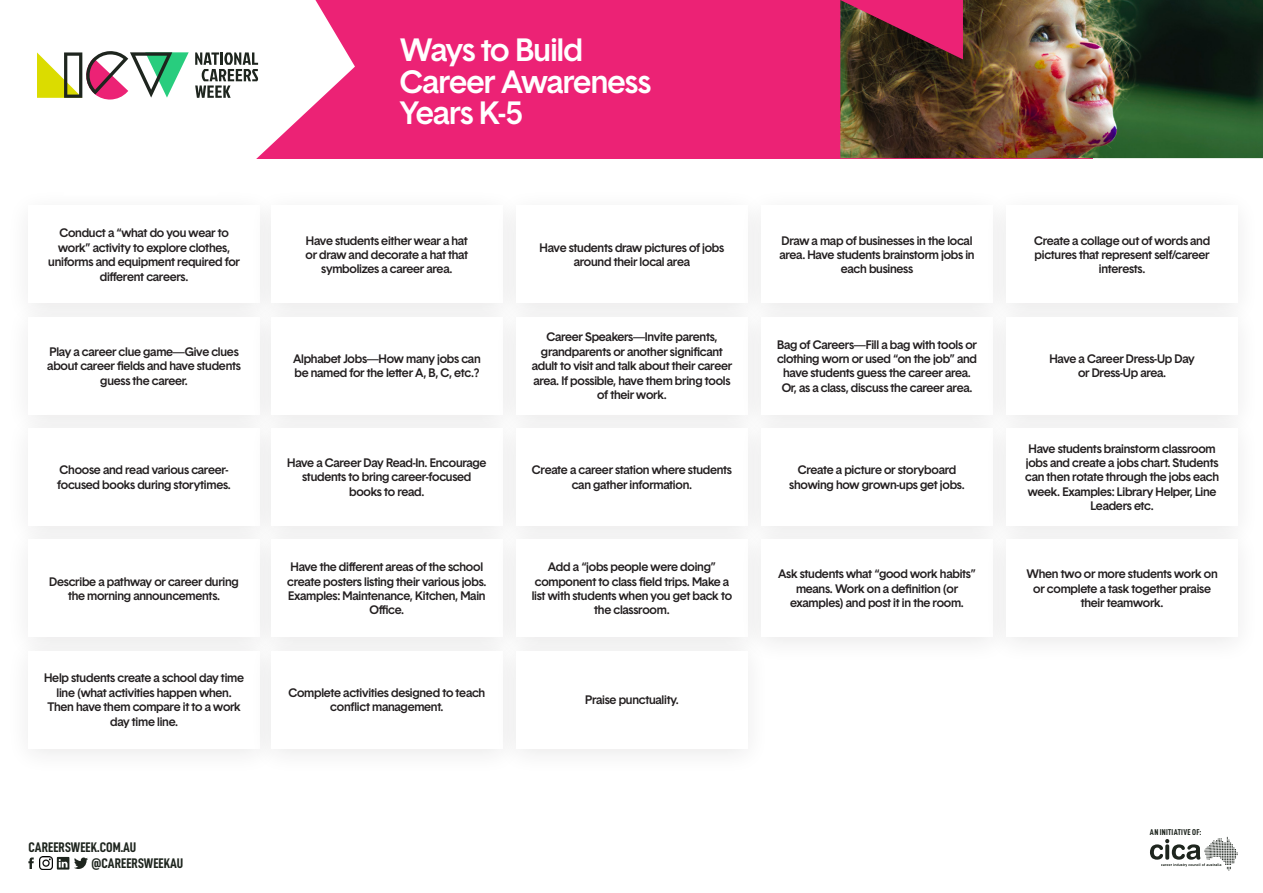
<style>
.page{position:relative;width:1263px;height:893px;background:#fff}
.page>*{position:absolute;margin:0;border:0;box-sizing:border-box;transform-origin:0 0}
.t1{font:500 31.35px/31.3px "Basetica";letter-spacing:-.02em;color:#fff}
.t2{font:13.95px "D DIN Condensed Bold";color:#1e251e}
.t3{font:500 12px/14.4px "Basetica";letter-spacing:-.02em;color:#231f20;text-align:center}
.t4{font:8.4px "D DIN Condensed Bold";letter-spacing:.035em;color:#1e251e}
</style>
<div class="page">
<svg style="left:1150px;top:837px;width:87px;height:33px"></svg>
<div style="left:5px;top:298px;width:278px;height:144px;background:#f6f6f6"></div>
<div style="left:28px;top:317px;width:232px;height:98px;background:#fff"></div>
<div style="left:5px;top:409px;width:278px;height:145px;background:#f8f7f8"></div>
<div style="left:28px;top:428px;width:232px;height:98px;background:#fff"></div>
<div style="left:5px;top:521px;width:278px;height:144px;background:#f7f7f7"></div>
<div style="left:28px;top:539px;width:232px;height:98px;background:#fff"></div>
<div style="left:5px;top:632px;width:278px;height:144px;background:#fafafa"></div>
<div style="left:28px;top:651px;width:232px;height:97px;background:#fff"></div>
<div style="left:248px;top:298px;width:278px;height:144px;background:#f3f3f3"></div>
<div style="left:271px;top:317px;width:231px;height:98px;background:#fff"></div>
<div style="left:248px;top:409px;width:278px;height:145px;background:#f3f3f3"></div>
<div style="left:271px;top:428px;width:231px;height:98px;background:#fff"></div>
<div style="left:248px;top:521px;width:278px;height:144px;background:#f3f3f3"></div>
<div style="left:271px;top:539px;width:231px;height:98px;background:#fff"></div>
<div style="left:248px;top:632px;width:278px;height:144px;background:#f8f8f8"></div>
<div style="left:271px;top:651px;width:231px;height:97px;background:#fff"></div>
<div style="left:493px;top:298px;width:278px;height:144px;background:#f3f3f3"></div>
<div style="left:516px;top:317px;width:231px;height:98px;background:#fff"></div>
<div style="left:493px;top:409px;width:278px;height:145px;background:#f3f3f3"></div>
<div style="left:516px;top:428px;width:231px;height:98px;background:#fff"></div>
<div style="left:493px;top:521px;width:278px;height:144px;background:#f3f3f3"></div>
<div style="left:516px;top:539px;width:231px;height:98px;background:#fff"></div>
<div style="left:493px;top:632px;width:278px;height:144px;background:#fafafa"></div>
<div style="left:516px;top:651px;width:231px;height:97px;background:#fff"></div>
<div style="left:738px;top:298px;width:278px;height:144px;background:#f3f3f3"></div>
<div style="left:761px;top:317px;width:232px;height:98px;background:#fff"></div>
<div style="left:738px;top:409px;width:278px;height:145px;background:#f3f3f3"></div>
<div style="left:761px;top:428px;width:232px;height:98px;background:#fff"></div>
<div style="left:738px;top:521px;width:278px;height:144px;background:#f8f7f8"></div>
<div style="left:761px;top:539px;width:232px;height:98px;background:#fff"></div>
<div style="left:983px;top:298px;width:278px;height:144px;background:#f7f7f7"></div>
<div style="left:1006px;top:317px;width:232px;height:98px;background:#fff"></div>
<div style="left:983px;top:409px;width:278px;height:145px;background:#f8f7f8"></div>
<div style="left:1006px;top:428px;width:232px;height:98px;background:#fff"></div>
<div style="left:983px;top:521px;width:278px;height:144px;background:#f9f9f9"></div>
<div style="left:1006px;top:539px;width:232px;height:98px;background:#fff"></div>
<svg style="left:28px;top:857px;width:6px;height:12px"></svg>
<svg style="left:40px;top:857px;width:48px;height:12px"></svg>
<div style="left:213px;top:0;width:880px;height:158px;background:#ec2275"></div>
<svg style="left:213px;top:0;width:142px;height:159px;fill:#fff"></svg>
<svg style="left:195px;top:52px;width:63px;height:46px;background:#abadab"></svg>
<svg style="left:37px;top:51px;width:152px;height:49px"></svg>
<img style="left:840px;top:0;width:423px;height:158px">
<p class="t3" style="left:48px;top:226px;width:193px">Conduct a “what do you wear to work” activity to explore clothes, uniforms and equipment required for different careers.</p>
<p class="t3" style="left:47px;top:344px;width:195px">Play a career clue game—Give clues about career fields and have students guess the career.</p>
<p class="t3" style="left:57px;top:463px;width:175px;text-align:left">Choose and read various career&shy;focused books during storytimes.</p>
<p class="t3" style="left:49px;top:574px;width:191px">Describe a pathway or career during the morning announcements.</p>
<p class="t3" style="left:44px;top:671px;width:201px">Help students create a school day time line (what activities happen when.<br>Then have them compare it to a work day time line.</p>
<p class="t1" style="left:400px;top:35px;width:253px">Ways to Build<br>Career Awareness</p>
<p class="t1" style="left:400px;top:97px;width:125px">Years K-5</p>
<p class="t3" style="left:306px;top:233px;width:164px">Have students either wear a hat or draw and decorate a hat that symbolizes a career area.</p>
<p class="t3" style="left:293px;top:352px;width:189px;text-align:left">Alphabet Jobs—How many jobs can be named for the letter A, B, C, etc.?</p>
<p class="t3" style="left:287px;top:456px;width:201px">Have a Career Day Read-In. Encourage students to bring career-focused books to read.</p>
<p class="t3" style="left:287px;top:560px;width:201px">Have the different areas of the school create posters listing their various jobs.<br>Examples: Maintenance, Kitchen, Main<br>Office.</p>
<p class="t3" style="left:288px;top:685px;width:198px">Complete activities designed to teach conflict management.</p>
<p class="t3" style="left:540px;top:240px;width:186px">Have students draw pictures of jobs around their local area</p>
<p class="t3" style="left:532px;top:330px;width:202px">Career Speakers—Invite parents, grandparents or another significant adult to visit and talk about their career area. If possible, have them bring tools of their work.</p>
<p class="t3" style="left:532px;top:463px;width:202px">Create a career station where students can gather information.</p>
<p class="t3" style="left:532px;top:560px;width:202px">Add a “jobs people were doing” component to class field trips. Make a list with students when you get back to the classroom.</p>
<p class="t3" style="left:585px;top:693px;width:95px">Praise punctuality.</p>
<p class="t3" style="left:779px;top:233px;width:197px">Draw a map of businesses in the local area. Have students brainstorm jobs in each business</p>
<p class="t3" style="left:777px;top:337px;width:202px">Bag of Careers—Fill a bag with tools or clothing worn or used “on the job” and have students guess the career area.<br>Or, as a class, discuss the career area.</p>
<p class="t3" style="left:789px;top:463px;width:177px">Create a picture or storyboard showing how grown-ups get jobs.</p>
<p class="t3" style="left:778px;top:567px;width:199px">Ask students what “good work habits” means. Work on a definition (or examples) and post it in the room.</p>
<p class="t2" style="left:28px;top:840px;width:109px">CAREERSWEEK.COM.AU</p>
<p class="t2" style="left:91px;top:855px;width:93px">@CAREERSWEEKAU</p>
<p class="t3" style="left:1034px;top:233px;width:178px">Create a collage out of words and pictures that represent self/career interests.</p>
<p class="t3" style="left:1049px;top:352px;width:147px">Have a Career Dress-Up Day or Dress-Up area.</p>
<p class="t3" style="left:1025px;top:441px;width:196px;text-align:left">Have students brainstorm classroom jobs and create a jobs chart. Students can then rotate through the jobs each</p>
<p class="t3" style="left:1028px;top:484px;width:190px">week. Examples: Library Helper, Line<br>Leaders etc.</p>
<p class="t3" style="left:1026px;top:567px;width:193px">When two or more students work on or complete a task together praise their teamwork.</p>
<p class="t4" style="left:1150px;top:828px;width:53px">AN INITIATIVE OF:</p>
</div>
